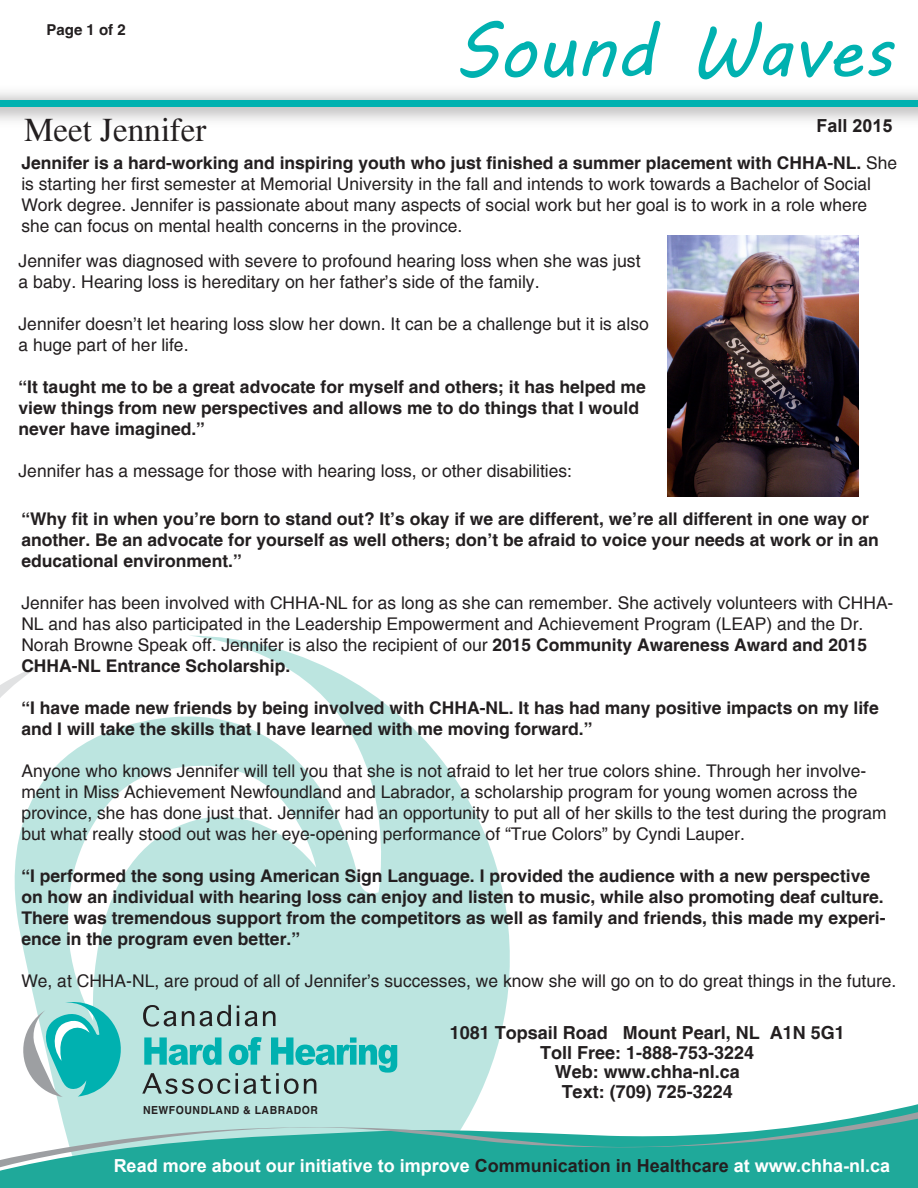
<style>
.page{position:relative;width:918px;height:1188px;background:#fff}
.page>*{position:absolute;margin:0;border:0;box-sizing:border-box;transform-origin:0 0}
.t1{font:72px "MV Boli";color:#00b1b0}
.t2{font:33px "Times";color:#231f20}
.t3{font:700 18px "Helvetica";color:#231f20}
.t4{font:700 18px "Arial";color:#fff}
.t5{font:700 18px "Arial";color:#231f20}
.t6{font:17.7px/21.1px "Helvetica";color:#231f20}
.t7{font:17.4px/21px "Helvetica";color:#231f20}
.t8{font:700 17.4px/21px "Helvetica";color:#231f20}
.t9{font:700 15px "Helvetica";color:#231f20}
.t10{font:700 11.1px "Helvetica";letter-spacing:.05em;color:#231f20;scale:.94 1}
.s1{font-weight:700}
.s2{color:#231f20}
</style>
<div class="page">
<svg style="left:127px;top:636px;width:383px;height:441px;fill:#bce5e0"></svg>
<svg style="left:127px;top:756px;width:189px;height:265px;fill:#bce5e0"></svg>
<svg style="left:127px;top:1077px;width:791px;height:111px"></svg>
<svg style="left:127px;top:1106px;width:791px;height:62px;fill:#1fa99a"></svg>
<img style="left:0;top:92px;width:918px;height:29px">
<div style="left:0;top:100px;width:918px;height:6px;background:#00b1b0"></div>
<svg style="left:0;top:662px;width:127px;height:526px"></svg>
<svg style="left:143px;top:1005px;width:33px;height:22px"></svg>
<svg style="left:182px;top:1011px;width:12px;height:15px"></svg>
<svg style="left:200px;top:1005px;width:31px;height:21px"></svg>
<svg style="left:237px;top:1006px;width:2px;height:20px"></svg>
<svg style="left:245px;top:1011px;width:31px;height:15px"></svg>
<svg style="left:142px;top:1037px;width:255px;height:57px;background:#80cac7"></svg>
<img style="left:667px;top:235px;width:192px;height:262px">
<p class="t9" style="left:46px;top:21px;width:81px">Page 1 of 2</p>
<p class="t1" style="left:454px;top:2px;width:440px">Sound Waves</p>
<p class="t5" style="left:816px;top:113px;width:78px">Fall 2015</p>
<p class="t2" style="left:24px;top:111px;width:184px">Meet Jennifer</p>
<p class="t7" style="left:21px;top:152px;width:877px"><span class="s1">Jennifer is a hard-working and inspiring youth who just finished a summer placement with CHHA-NL.</span> She is starting her first semester at Memorial University in the fall and intends to work towards a Bachelor of Social Work degree. Jennifer is passionate about many aspects of social work but her goal is to work in a role where she can focus on mental health concerns in the province.</p>
<p class="t6" style="left:19px;top:250px;width:624px">Jennifer was diagnosed with severe to profound hearing loss when she was just a baby. Hearing loss is hereditary on her father’s side of the family.</p>
<p class="t7" style="left:19px;top:314px;width:632px">Jennifer doesn’t let hearing loss slow her down. It can be a challenge but it is also a huge part of her life.</p>
<p class="t8" style="left:19px;top:376px;width:629px">“It taught me to be a great advocate for myself and others; it has helped me view things from new perspectives and allows me to do things that I would never have imagined.”</p>
<p class="t7" style="left:19px;top:461px;width:555px">Jennifer has a message for those with hearing loss, or other disabilities:</p>
<p class="t8" style="left:21px;top:509px;width:859px">“Why fit in when you’re born to stand out? It’s okay if we are different, we’re all different in one way or another. Be an advocate for yourself as well others; don’t be afraid to voice your needs at work or in an educational environment.”</p>
<p class="t7" style="left:21px;top:593px;width:874px">Jennifer has been involved with CHHA-NL for as long as she can remember. She actively volunteers with CHHA-NL and has also participated in the Leadership Empowerment and Achievement Program (LEAP) and the Dr.<br>Norah Browne Speak off. Jennifer is also the recipient of our <span class="s1">2015 Community Awareness Award and 2015<br>CHHA-NL Entrance Scholarship.</span></p>
<p class="t8" style="left:21px;top:697px;width:859px">“I have made new friends by being involved with CHHA-NL. It has had many positive impacts on my life and I will take the skills that I have learned with me moving forward.”</p>
<p class="t7" style="left:21px;top:761px;width:867px">Anyone who knows Jennifer will tell you that she is not afraid to let her true colors shine. Through her involve&shy;ment in Miss Achievement Newfoundland and Labrador, a scholarship program for young women across the province, she has done just that. Jennifer had an opportunity to put all of her skills to the test during the program but what really stood out was her eye-opening performance of “True Colors” by Cyndi Lauper.</p>
<p class="t8" style="left:21px;top:865px;width:866px">“I performed the song using American Sign Language. I provided the audience with a new perspective on how an individual with hearing loss can enjoy and listen to music, while also promoting deaf culture.<br>There was tremendous support from the competitors as well as family and friends, this made my experi&shy;ence in the program even better.”</p>
<p class="t7" style="left:21px;top:970px;width:877px">We, at CHHA-NL, are proud of all of Jennifer’s successes, we know she will go on to do great things in the future.</p>
<p class="t10" style="left:143px;top:1101px;width:188px">NEWFOUNDLAND &amp; LABRADOR</p>
<p class="t3" style="left:450px;top:1022px;width:397px">1081 Topsail Road Mount Pearl, NL A1N 5G1</p>
<p class="t3" style="left:540px;top:1041px;width:216px">Toll Free: 1-888-753-3224</p>
<p class="t3" style="left:555px;top:1061px;width:187px">Web: www.chha-nl.ca</p>
<p class="t3" style="left:562px;top:1080px;width:173px">Text: (709) 725-3224</p>
<p class="t4" style="left:114px;top:1154px;width:778px">Read more about our initiative to improve <span class="s2">Communication in Healthcare</span> at www.chha-nl.ca</p>
</div>
